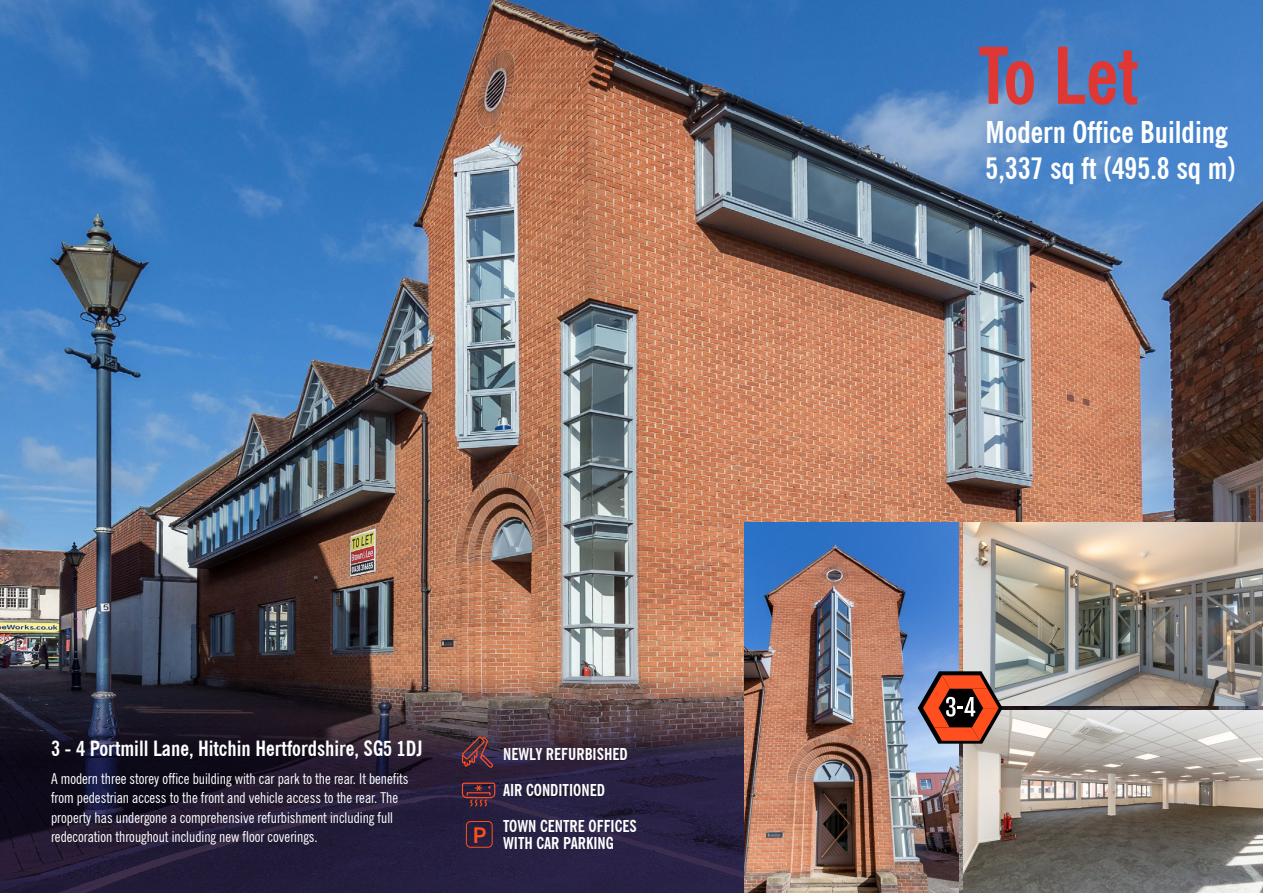
<style>
.page{position:relative;width:1263px;height:893px;background:#fff}
.page>*{position:absolute;margin:0;border:0;box-sizing:border-box;transform-origin:0 0}
.t1{font:700 condensed 78px "News Gothic BT";color:#df3834}
.t2{font:700 condensed 30px/36px "News Gothic BT";color:#fff}
.t3{font:700 condensed 21px "News Gothic BT";color:#fff}
.t4{font:700 condensed 16.35px/17.4px "News Gothic BT";color:#fff}
.t5{font:condensed 15px/19.5px "News Gothic BT";color:#fff}
</style>
<div class="page">
<img style="left:0;top:0;width:1263px;height:893px">
<svg style="left:0;top:670px;width:745px;height:223px;background:#31263a"></svg>
<img style="left:963px;top:523px;width:300px;height:183px">
<svg style="left:461px;top:782px;width:35px;height:25px"></svg>
<svg style="left:461px;top:735px;width:33px;height:33px"></svg>
<div style="left:466px;top:821px;width:27px;height:27px;border:1px solid #ff4f1f;border-radius:4px"></div>
<img style="left:963px;top:710px;width:300px;height:183px">
<img style="left:745px;top:523px;width:213px;height:370px">
<svg style="left:918px;top:671px;width:85px;height:73px;background:#965649"></svg>
<h3 class="t3" style="left:51px;top:735px;width:373px">3 - 4 Portmill Lane, Hitchin Hertfordshire, SG5 1DJ</h3>
<p class="t5" style="left:51px;top:768px;width:359px">A modern three storey office building with car park to the rear. It benefits from pedestrian access to the front and vehicle access to the rear. The property has undergone a comprehensive refurbishment including full redecoration throughout including new floor coverings.</p>
<p class="t4" style="left:503px;top:745px;width:126px">NEWLY REFURBISHED</p>
<p class="t4" style="left:503px;top:781px;width:103px">AIR CONDITIONED</p>
<p class="t4" style="left:473px;top:817px;width:165px;text-indent:30px">TOWN CENTRE OFFICES<br><sup>P</sup> WITH CAR PARKING</p>
<h1 class="t1" style="left:978px;top:28px;width:162px">To Let</h1>
<h2 class="t2" style="left:985px;top:114px;width:252px">Modern Office Building<br>5,337 sq ft (495.8 sq m)</h2>
</div>
